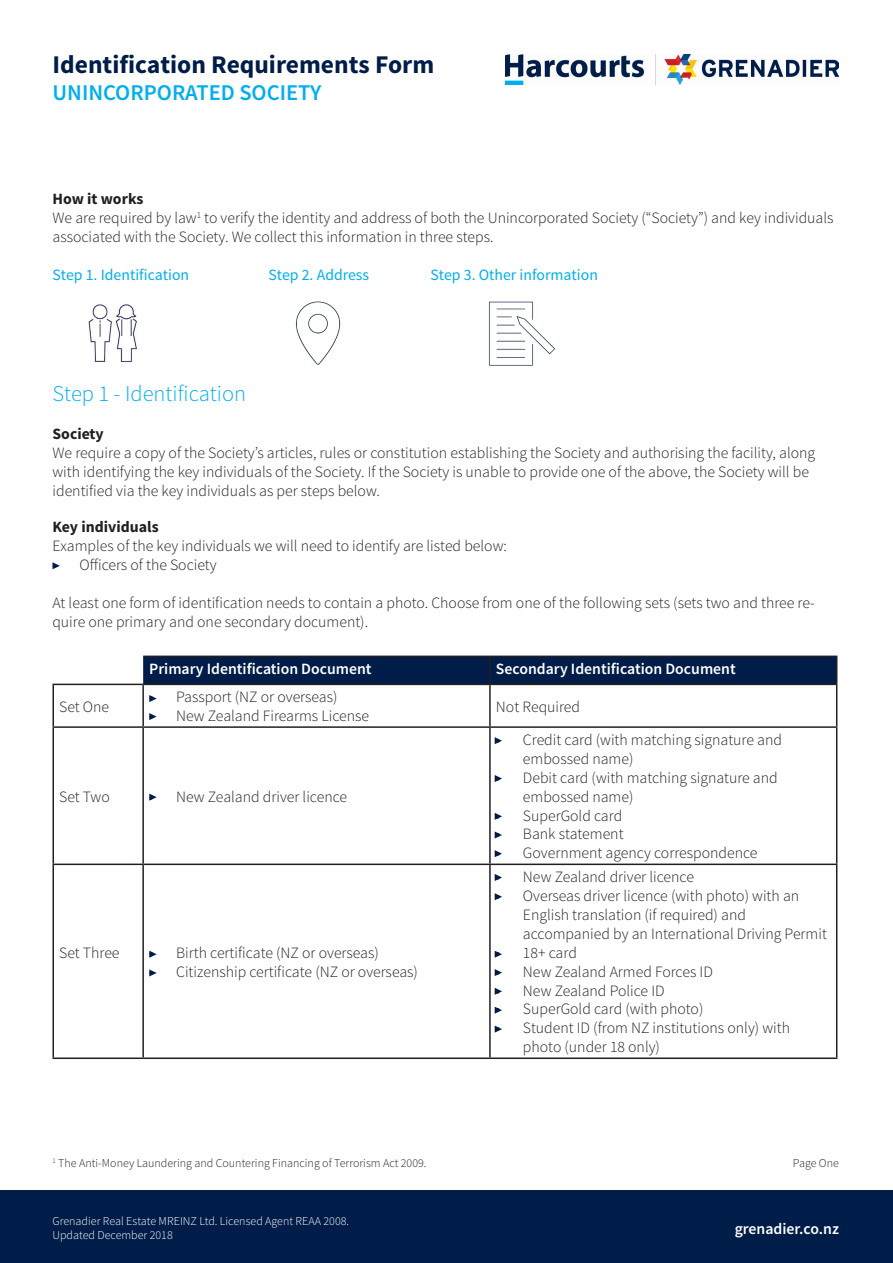
<style>
.page{position:relative;width:893px;height:1263px;background:#fff}
.page>*{position:absolute;margin:0;border:0;box-sizing:border-box;transform-origin:0 0}
.t1{font:700 25.5px "Source Sans Pro";color:#001d49}
.t2{font:600 22.5px "Source Sans Pro";color:#00aeef}
.t3{font:300 22.5px "Source Sans Pro";color:#00aeef}
.t4{font:300 15.75px/18.9px "Source Sans Pro";color:#231f20}
.t5{font:600 15.75px "Source Sans Pro";color:#fff}
.t6{font:15.75px "Source Sans Pro";color:#00aeef}
.t7{font:700 15.75px "Source Sans Pro";color:#231f20}
.t8{font:300 12px "Source Sans Pro";color:#231f20}
.t9{font:300 12px/14.4px "Source Sans Pro";color:#fff}
</style>
<div class="page">
<img style="left:505px;top:54px;width:333px;height:31px">
<div style="left:0;top:1190px;width:893px;height:73px;background:#001d49"></div>
<img style="left:88px;top:304px;width:49px;height:58px">
<img style="left:295px;top:301px;width:46px;height:64px">
<img style="left:488px;top:301px;width:67px;height:65px">
<svg style="left:143px;top:656px;width:694px;height:28px;background:#011d46"></svg>
<hr style="left:52px;top:685px;width:2px;height:41px;background:#231f20">
<hr style="left:142px;top:685px;width:2px;height:41px;background:#231f20">
<hr style="left:490px;top:684px;width:347px;height:1px;background:#231f20">
<hr style="left:489px;top:685px;width:2px;height:41px;background:#231f20">
<hr style="left:836px;top:685px;width:1px;height:41px;background:#231f20">
<hr style="left:52px;top:726px;width:91px;height:2px;background:#231f20">
<hr style="left:52px;top:728px;width:2px;height:135px;background:#231f20">
<hr style="left:143px;top:726px;width:347px;height:2px;background:#231f20">
<hr style="left:142px;top:728px;width:2px;height:135px;background:#231f20">
<hr style="left:490px;top:726px;width:347px;height:2px;background:#231f20">
<hr style="left:489px;top:728px;width:2px;height:135px;background:#231f20">
<hr style="left:836px;top:728px;width:1px;height:135px;background:#231f20">
<hr style="left:52px;top:863px;width:91px;height:2px;background:#231f20">
<hr style="left:52px;top:865px;width:2px;height:192px;background:#231f20">
<hr style="left:143px;top:863px;width:347px;height:2px;background:#231f20">
<hr style="left:142px;top:865px;width:2px;height:192px;background:#231f20">
<hr style="left:490px;top:863px;width:347px;height:2px;background:#231f20">
<hr style="left:489px;top:865px;width:2px;height:192px;background:#231f20">
<hr style="left:836px;top:865px;width:1px;height:192px;background:#231f20">
<hr style="left:52px;top:1057px;width:91px;height:2px;background:#231f20">
<hr style="left:143px;top:1057px;width:347px;height:2px;background:#231f20">
<hr style="left:490px;top:1057px;width:347px;height:2px;background:#231f20">
<hr style="left:489px;top:657px;width:2px;height:27px;background:#231f20">
<hr style="left:52px;top:684px;width:91px;height:1px;background:#231f20">
<hr style="left:143px;top:684px;width:347px;height:1px;background:#231f20">
<svg style="left:149px;top:695px;width:8px;height:7px"></svg>
<svg style="left:149px;top:713px;width:8px;height:7px"></svg>
<svg style="left:149px;top:794px;width:8px;height:7px"></svg>
<svg style="left:149px;top:951px;width:8px;height:7px"></svg>
<svg style="left:149px;top:969px;width:8px;height:7px"></svg>
<svg style="left:495px;top:737px;width:7px;height:7px"></svg>
<svg style="left:495px;top:775px;width:7px;height:7px"></svg>
<svg style="left:495px;top:813px;width:7px;height:7px"></svg>
<svg style="left:495px;top:831px;width:7px;height:7px"></svg>
<svg style="left:495px;top:850px;width:7px;height:7px"></svg>
<svg style="left:495px;top:874px;width:7px;height:7px"></svg>
<svg style="left:495px;top:893px;width:7px;height:7px"></svg>
<svg style="left:495px;top:969px;width:7px;height:7px"></svg>
<svg style="left:495px;top:988px;width:7px;height:7px"></svg>
<svg style="left:495px;top:1007px;width:7px;height:7px"></svg>
<svg style="left:495px;top:1025px;width:7px;height:8px"></svg>
<svg style="left:495px;top:951px;width:7px;height:7px"></svg>
<svg style="left:52px;top:562px;width:8px;height:7px"></svg>
<p class="t1" style="left:52px;top:48px;width:383px">Identification Requirements Form</p>
<p class="t2" style="left:52px;top:78px;width:270px">UNINCORPORATED SOCIETY</p>
<p class="t7" style="left:52px;top:189px;width:93px">How it works</p>
<p class="t4" style="left:52px;top:208px;width:783px">We are required by law<sup>1</sup> to verify the identity and address of both the Unincorporated Society (“Society”) and key individuals associated with the Society. We collect this information in three steps.</p>
<p class="t6" style="left:52px;top:265px;width:138px">Step 1. Identification</p>
<p class="t6" style="left:268px;top:265px;width:102px">Step 2. Address</p>
<p class="t6" style="left:430px;top:265px;width:169px">Step 3. Other information</p>
<p class="t3" style="left:52px;top:380px;width:195px">Step 1 - Identification</p>
<p class="t7" style="left:52px;top:424px;width:53px">Society</p>
<p class="t4" style="left:52px;top:443px;width:764px">We require a copy of the Society’s articles, rules or constitution establishing the Society and authorising the facility, along with identifying the key individuals of the Society. If the Society is unable to provide one of the above, the Society will be identified via the key individuals as per steps below.</p>
<p class="t7" style="left:52px;top:517px;width:108px">Key individuals</p>
<p class="t4" style="left:52px;top:537px;width:456px">Examples of the key individuals we will need to identify are listed below:</p>
<p class="t4" style="left:52px;top:556px;width:166px">• Officers of the Society</p>
<p class="t4" style="left:52px;top:593px;width:764px">At least one form of identification needs to contain a photo. Choose from one of the following sets (sets two and three re&shy;quire one primary and one secondary document).</p>
<p class="t5" style="left:149px;top:658px;width:224px">Primary Identification Document</p>
<p class="t5" style="left:496px;top:658px;width:241px">Secondary Identification Document</p>
<p class="t4" style="left:59px;top:697px;width:51px">Set One</p>
<p class="t4" style="left:149px;top:688px;width:190px">• Passport (NZ or overseas)</p>
<p class="t4" style="left:149px;top:706px;width:221px">• New Zealand Firearms License</p>
<p class="t4" style="left:496px;top:697px;width:86px">Not Required</p>
<p class="t4" style="left:59px;top:787px;width:52px">Set Two</p>
<p class="t4" style="left:149px;top:787px;width:199px">• New Zealand driver licence</p>
<p class="t4" style="left:59px;top:943px;width:62px">Set Three</p>
<p class="t4" style="left:149px;top:943px;width:231px">• Birth certificate (NZ or overseas)</p>
<p class="t4" style="left:149px;top:962px;width:270px">• Citizenship certificate (NZ or overseas)</p>
<p class="t8" style="left:52px;top:1156px;width:375px"><sup>1</sup> The Anti-Money Laundering and Countering Financing of Terrorism Act 2009.</p>
<p class="t4" style="left:496px;top:730px;width:287px">• Credit card (with matching signature and</p>
<p class="t4" style="left:496px;top:749px;width:139px">• embossed name)</p>
<p class="t4" style="left:496px;top:768px;width:283px">• Debit card (with matching signature and</p>
<p class="t4" style="left:496px;top:787px;width:139px">• embossed name)</p>
<p class="t4" style="left:496px;top:806px;width:128px">• SuperGold card</p>
<p class="t4" style="left:496px;top:825px;width:129px">• Bank statement</p>
<p class="t4" style="left:496px;top:844px;width:263px">• Government agency correspondence</p>
<p class="t4" style="left:496px;top:867px;width:199px">• New Zealand driver licence</p>
<p class="t4" style="left:523px;top:886px;width:278px;text-indent:-27px">• Overseas driver licence (with photo) with an<br>English translation (if required) and</p>
<p class="t4" style="left:496px;top:924px;width:332px">• accompanied by an International Driving Permit</p>
<p class="t4" style="left:496px;top:943px;width:82px">• 18+ card</p>
<p class="t4" style="left:496px;top:962px;width:218px">• New Zealand Armed Forces ID</p>
<p class="t4" style="left:496px;top:981px;width:170px">• New Zealand Police ID</p>
<p class="t4" style="left:496px;top:1000px;width:209px">• SuperGold card (with photo)</p>
<p class="t4" style="left:523px;top:1019px;width:269px;text-indent:-27px">• Student ID (from NZ institutions only) with photo (under 18 only)</p>
<p class="t8" style="left:793px;top:1156px;width:48px">Page One</p>
<p class="t9" style="left:52px;top:1214px;width:298px">Grenadier Real Estate MREINZ Ltd. Licensed Agent REAA 2008.<br>Updated December 2018</p>
<p class="t5" style="left:735px;top:1219px;width:106px">grenadier.co.nz</p>
</div>
